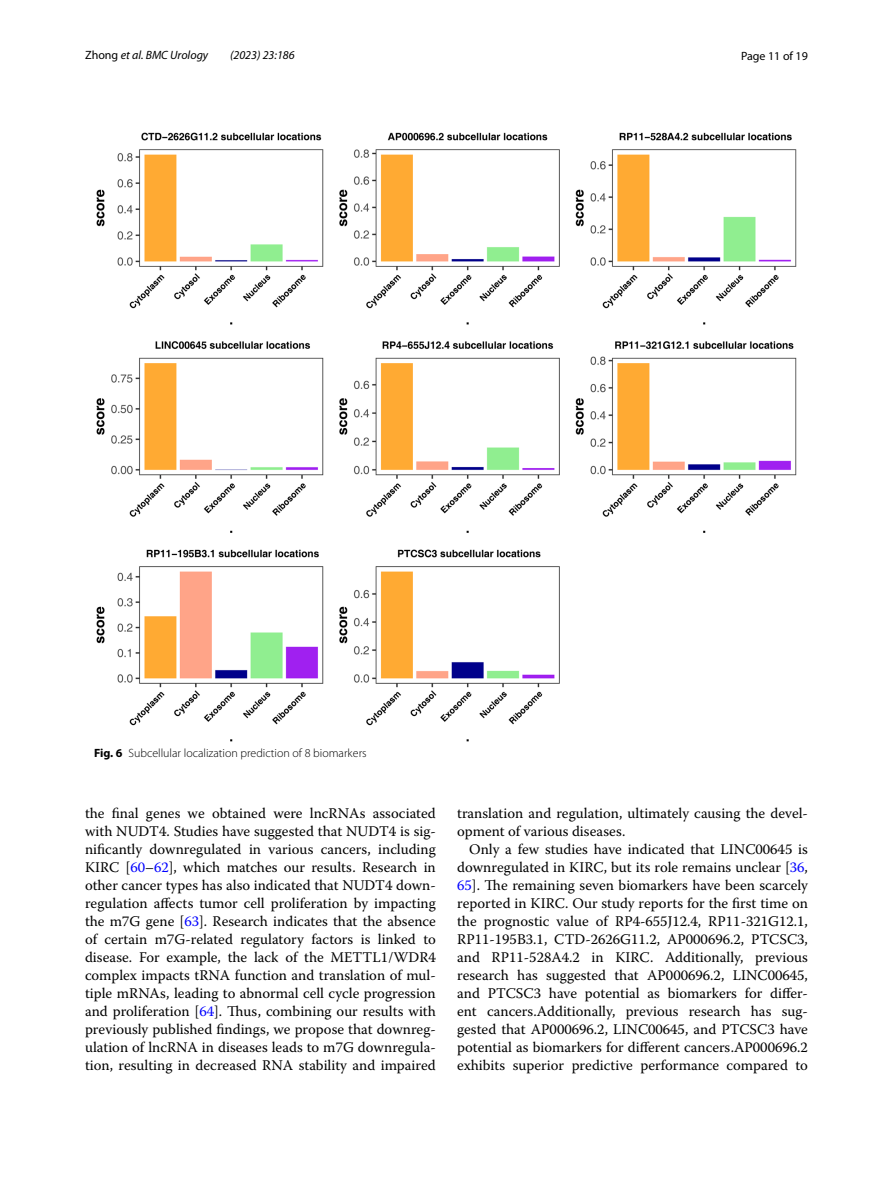
<style>
.page{position:relative;width:893px;height:1187px;background:#fff}
.page>*{position:absolute;margin:0;border:0;box-sizing:border-box;transform-origin:0 0}
.t1{font:14.7px/18px "Warnock Pro";color:#000;text-align:justify}
.t2{font:300 12px "Myriad Pro";color:#000}
.t3{font:italic 12px "Myriad Pro";color:#000}
.t4{font:12px "Myriad Pro";color:#000}
.s1{font-style:normal}
.s2{font-weight:700}
.s3{color:#00f}
</style>
<div class="page">
<img style="left:96px;top:133px;width:701px;height:608px">
<p class="t3" style="left:85px;top:48px;width:125px"><span class="s1">Zhong</span> et al. BMC Urology</p>
<p class="t3" style="left:230px;top:48px;width:66px">(2023) 23:186</p>
<p class="t4" style="left:741px;top:48px;width:68px">Page 11 of 19</p>
<p class="t2" style="left:94px;top:746px;width:274px"><span class="s2">Fig. 6</span> Subcellular localization prediction of 8 biomarkers</p>
<p class="t1" style="left:85px;top:803px;width:352px">the final genes we obtained were lncRNAs associated with NUDT4. Studies have suggested that NUDT4 is sig&shy;nificantly downregulated in various cancers, including KIRC [<span class="s3">60</span>–<span class="s3">62</span>], which matches our results. Research in other cancer types has also indicated that NUDT4 down&shy;regulation affects tumor cell proliferation by impacting the m7G gene [<span class="s3">63</span>]. Research indicates that the absence of certain m7G-related regulatory factors is linked to disease. For example, the lack of the METTL1/WDR4 complex impacts tRNA function and translation of mul&shy;tiple mRNAs, leading to abnormal cell cycle progression and proliferation [<span class="s3">64</span>]. Thus, combining our results with previously published findings, we propose that downreg&shy;ulation of lncRNA in diseases leads to m7G downregula&shy;tion, resulting in decreased RNA stability and impaired</p>
<p class="t1" style="left:457px;top:803px;width:352px">translation and regulation, ultimately causing the devel&shy;opment of various diseases.</p>
<p class="t1" style="left:457px;top:839px;width:352px;text-indent:12px">Only a few studies have indicated that LINC00645 is downregulated in KIRC, but its role remains unclear [<span class="s3">36</span>, <span class="s3">65</span>]. The remaining seven biomarkers have been scarcely reported in KIRC. Our study reports for the first time on the prognostic value of RP4-655J12.4, RP11-321G12.1, RP11-195B3.1, CTD-2626G11.2, AP000696.2, PTCSC3, and RP11-528A4.2 in KIRC. Additionally, previous research has suggested that AP000696.2, LINC00645, and PTCSC3 have potential as biomarkers for differ&shy;ent cancers.Additionally, previous research has sug&shy;gested that AP000696.2, LINC00645, and PTCSC3 have potential as biomarkers for different cancers.AP000696.2 exhibits superior predictive performance compared to</p>
</div>
